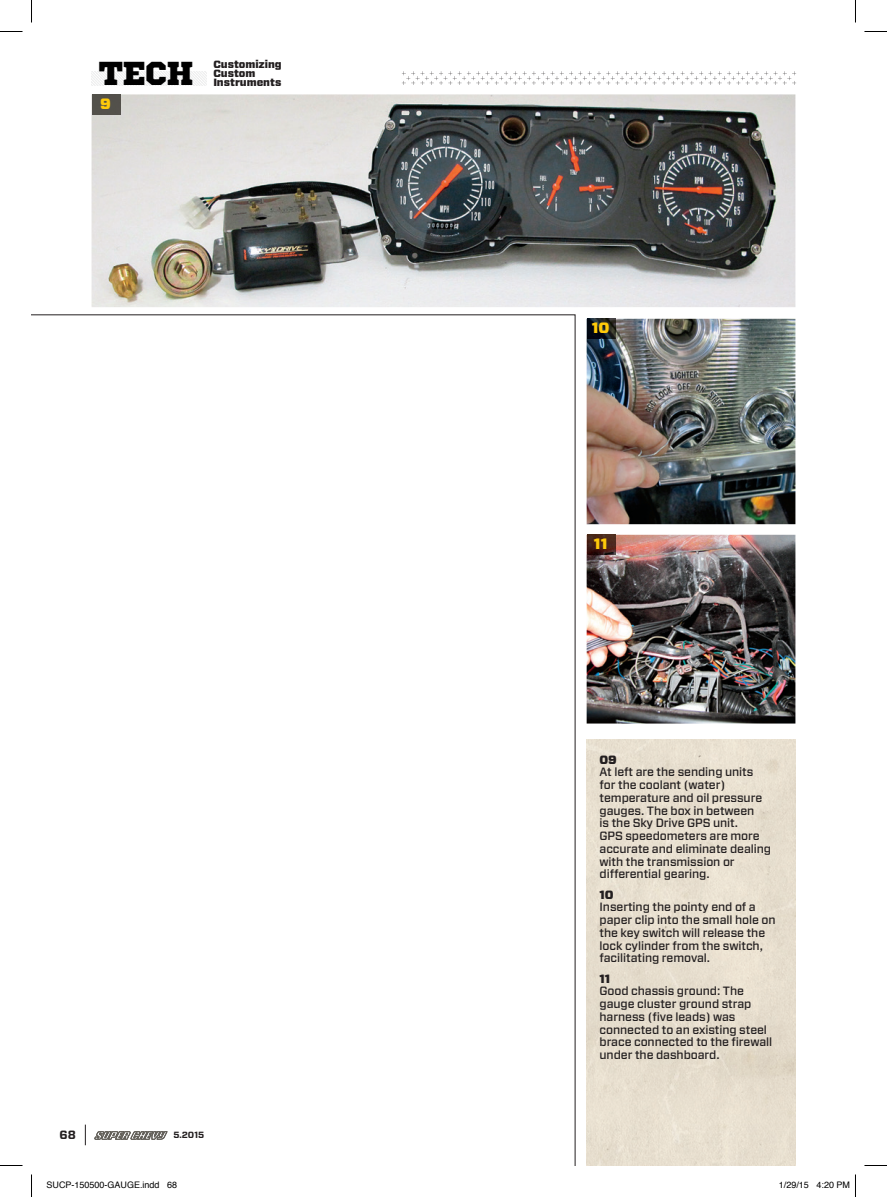
<style>
.page{position:relative;width:887px;height:1197px;background:#fff}
.page>*{position:absolute;margin:0;border:0;box-sizing:border-box;transform-origin:0 0}
.t1{font:33.15px "Sports World";color:#000}
.t2{font:900 15px "Forza";color:#feca0a}
.t3{font:500 12px/12.8px "Forza";letter-spacing:-.005em;color:#231f20}
.t4{font:900 12px "Forza";color:#231f20}
.t5{font:700 12px "Forza";color:#231f20}
.t6{font:900 10.5px/9px "Forza";letter-spacing:-.005em;color:#231f20}
.t7{font:9px "Helvetica";color:#000}
.t8{font:700 9px "Forza";color:#231f20}
</style>
<div class="page">
<svg style="left:92px;top:71px;width:115px;height:14px"></svg>
<svg style="left:402px;top:71px;width:394px;height:14px"></svg>
<svg style="left:32px;top:314px;width:544px;height:852px"></svg>
<div style="left:586px;top:739px;width:209px;height:427px;background:#e7decf"></div>
<img style="left:586px;top:535px;width:209px;height:189px">
<img style="left:587px;top:535px;width:28px;height:20px">
<img style="left:92px;top:94px;width:703px;height:213px">
<img style="left:92px;top:94px;width:29px;height:20px">
<img style="left:586px;top:319px;width:209px;height:205px">
<img style="left:587px;top:319px;width:28px;height:20px">
<svg style="left:0;top:31px;width:22px;height:1px"></svg>
<svg style="left:864px;top:31px;width:22px;height:1px"></svg>
<svg style="left:0;top:1165px;width:22px;height:1px"></svg>
<svg style="left:864px;top:1165px;width:22px;height:1px"></svg>
<svg style="left:31px;top:0;width:1px;height:22px"></svg>
<svg style="left:31px;top:1174px;width:1px;height:23px"></svg>
<svg style="left:855px;top:0;width:1px;height:22px"></svg>
<svg style="left:855px;top:1174px;width:1px;height:23px"></svg>
<h1 class="t1" style="left:99px;top:46px;width:96px">TECH</h1>
<p class="t6" style="left:213px;top:60px;width:70px">Customizing<br>Custom<br>Instruments</p>
<p class="t2" style="left:100px;top:94px;width:12px">9</p>
<p class="t5" style="left:59px;top:1127px;width:18px">68</p>
<p class="t8" style="left:173px;top:1129px;width:32px">5. 2015</p>
<p class="t2" style="left:591px;top:318px;width:19px">10</p>
<p class="t2" style="left:593px;top:534px;width:15px">11</p>
<p class="t4" style="left:599px;top:751px;width:19px">09</p>
<p class="t3" style="left:599px;top:766px;width:173px">At left are the sending units for the coolant (water) temperature and oil pressure gauges. The box in between<br>is the Sky Drive GPS unit.<br>GPS speedometers are more accurate and eliminate dealing with the transmission or differential gearing.</p>
<p class="t4" style="left:599px;top:886px;width:16px">10</p>
<p class="t3" style="left:599px;top:901px;width:178px">Inserting the pointy end of a paper clip into the small hole on the key switch will release the lock cylinder from the switch, facilitating removal.</p>
<p class="t4" style="left:599px;top:970px;width:12px">11</p>
<p class="t3" style="left:599px;top:985px;width:174px">Good chassis ground: The gauge cluster ground strap harness (five leads) was connected to an existing steel brace connected to the firewall under the dashboard.</p>
<p class="t7" style="left:46px;top:1178px;width:132px">SUCP-150500-GAUGE.indd 68</p>
<p class="t7" style="left:778px;top:1178px;width:73px">1/29/15 4:20 PM</p>
</div>
